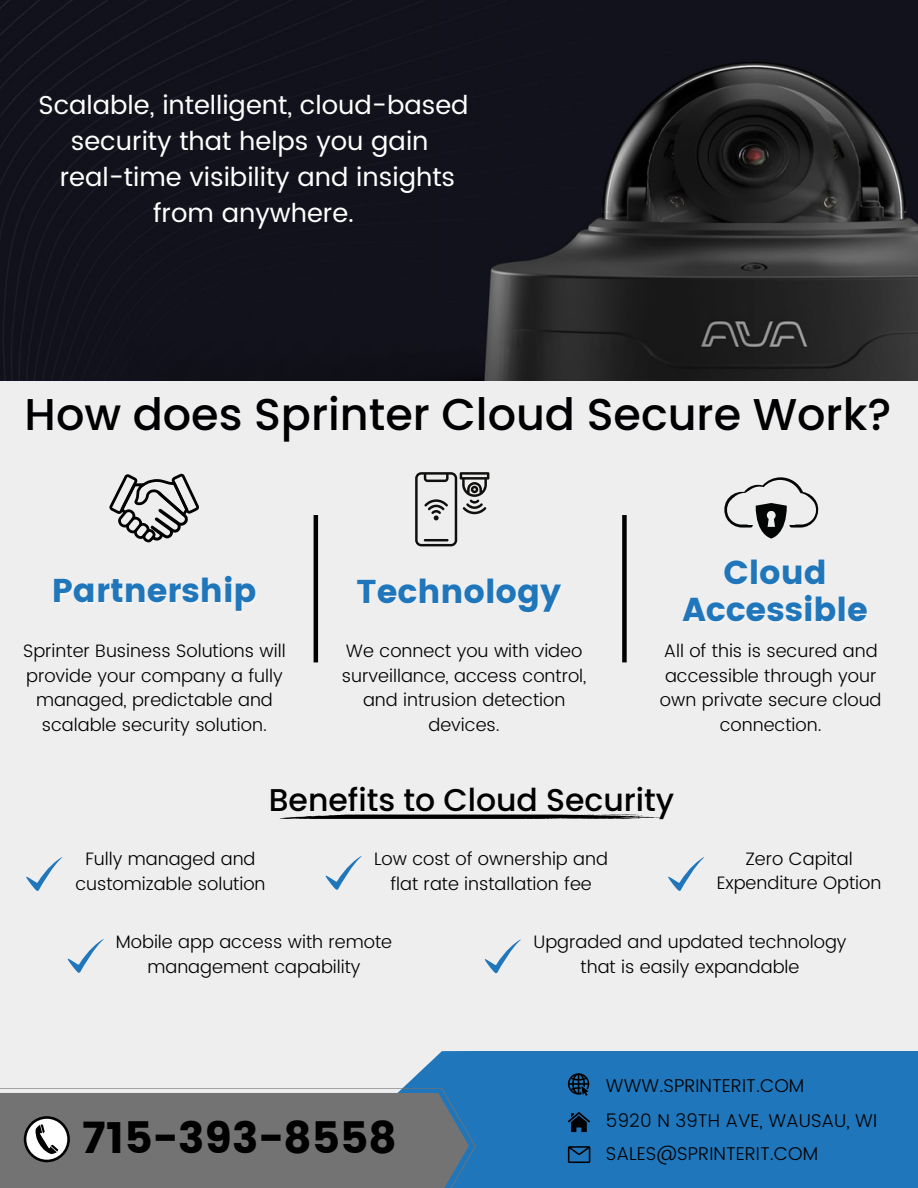
<style>
.page{position:relative;width:918px;height:1188px;background:#eeeeef}
.page>*{position:absolute;margin:0;border:0;box-sizing:border-box;transform-origin:0 0}
.t1{font:500 44.55px "Poppins";color:#000002}
.t2{font:43.5px "Poppins";color:#000}
.t3{font:33px/35.7px "Poppins";color:#1f76bb;text-align:center}
.t4{font:500 31.5px "Poppins";color:#000}
.t5{font:25.95px/36px "Poppins";color:#fff;text-align:center}
.t6{font:300 18.45px "Poppins";color:#000}
.t7{font:300 18px/24.8px "Poppins";color:#000;text-align:center}
.s1{color:rgb(255 255 255/.4)}
</style>
<div class="page">
<img style="left:0;top:0;width:918px;height:380px">
<div style="left:284px;top:1051px;width:634px;height:137px;background:#1f76bb"></div>
<svg style="left:0;top:1088px;width:476px;height:100px;background:#73777b"></svg>
<svg style="left:24px;top:1116px;width:46px;height:46px"></svg>
<div style="left:26px;top:1119px;width:41px;height:41px;background:#fff;border-radius:50%"></div>
<svg style="left:35px;top:1124px;width:23px;height:30px"></svg>
<svg style="left:568px;top:1073px;width:21px;height:23px"></svg>
<svg style="left:568px;top:1112px;width:22px;height:20px"></svg>
<svg style="left:568px;top:1146px;width:22px;height:17px"></svg>
<svg style="left:280px;top:815px;width:380px;height:4px;background:#272727"></svg>
<svg style="left:415px;top:472px;width:74px;height:74px"></svg>
<hr style="left:314px;top:515px;width:4px;height:147px;background:#000">
<div style="left:622px;top:515px;width:5px;height:147px;background:#000"></div>
<svg style="left:26px;top:857px;width:36px;height:34px"></svg>
<svg style="left:326px;top:856px;width:36px;height:34px"></svg>
<svg style="left:668px;top:857px;width:36px;height:34px"></svg>
<svg style="left:68px;top:939px;width:36px;height:34px"></svg>
<svg style="left:485px;top:939px;width:36px;height:34px"></svg>
<svg style="left:109px;top:474px;width:90px;height:68px"></svg>
<svg style="left:724px;top:477px;width:95px;height:62px"></svg>
<p class="t5" style="left:39px;top:87px;width:432px">Scalable, intelligent, cloud-based security that helps you gain real-time visibility and insights from anywhere.</p>
<p class="t1" style="left:25px;top:384px;width:868px">How does Sprinter Cloud Secure Work?</p>
<p class="t3" style="left:52px;top:573px;width:206px">Partnership</p>
<p class="t3" style="left:357px;top:573px;width:206px">Technology</p>
<p class="t3" style="left:682px;top:556px;width:187px"><span class="s1">Cloud<br></span>Accessible</p>
<p class="t7" style="left:23px;top:638px;width:264px">Sprinter Business Solutions will provide your company a fully managed, predictable and scalable security solution.</p>
<p class="t7" style="left:342px;top:638px;width:246px">We connect you with video surveillance, access control, and intrusion detection devices.</p>
<p class="t7" style="left:660px;top:638px;width:223px">All of this is secured and accessible through your own private secure cloud connection.</p>
<p class="t4" style="left:269px;top:778px;width:407px">Benefits to Cloud Security</p>
<p class="t7" style="left:75px;top:847px;width:192px">Fully managed and customizable solution</p>
<p class="t7" style="left:374px;top:847px;width:235px">Low cost of ownership and flat rate installation fee</p>
<p class="t7" style="left:717px;top:846px;width:166px">Zero Capital<br>Expenditure Option</p>
<p class="t7" style="left:116px;top:930px;width:278px">Mobile app access with remote management capability</p>
<p class="t7" style="left:534px;top:930px;width:315px">Upgraded and updated technology that is easily expandable</p>
<p class="t2" style="left:82px;top:1113px;width:316px">715-393-8558</p>
<p class="t6" style="left:606px;top:1075px;width:200px">WWW.SPRINTERIT.COM</p>
<p class="t6" style="left:606px;top:1110px;width:273px">5920 N 39TH AVE, WAUSAU, WI</p>
<p class="t6" style="left:606px;top:1143px;width:214px">SALES@SPRINTERIT.COM</p>
</div>
